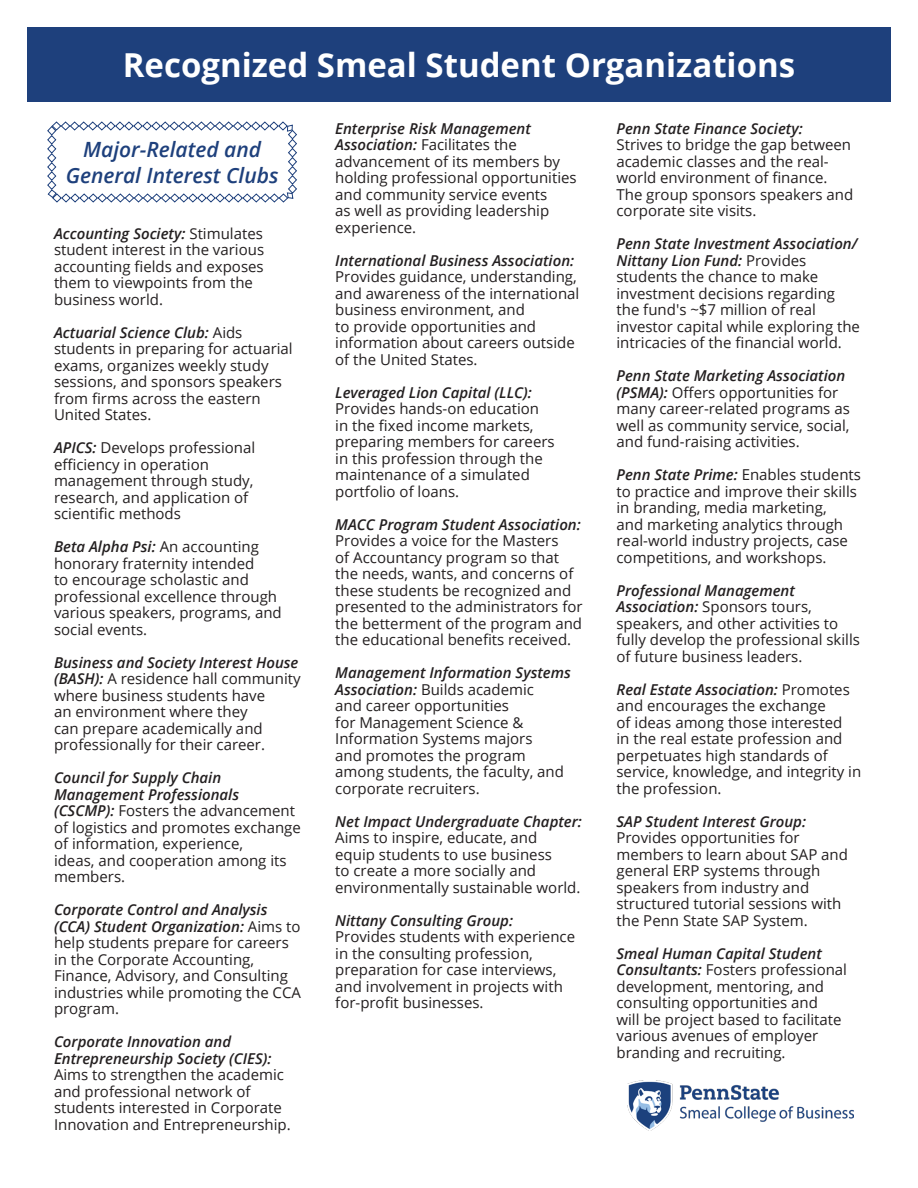
<style>
.page{position:relative;width:918px;height:1188px;background:#fff}
.page>*{position:absolute;margin:0;border:0;box-sizing:border-box;transform-origin:0 0}
.t1{font:700 33px "Open Sans";color:#fff}
.t2{font:italic 600 21px "Open Sans";color:#1e407c}
.t3{font:15px/16.5px "Open Sans";color:#231f20}
.s1{font-weight:600;font-style:italic}
</style>
<div class="page">
<div style="left:27px;top:27px;width:864px;height:75px;background:#1e407c"></div>
<svg style="left:47px;top:121px;width:250px;height:82px"></svg>
<img style="left:627px;top:1080px;width:226px;height:50px">
<p class="t1" style="left:123px;top:42px;width:674px">Recognized Smeal Student Organizations</p>
<p class="t2" style="left:83px;top:135px;width:179px">Major-Related and</p>
<p class="t2" style="left:66px;top:161px;width:214px">General Interest Clubs</p>
<p class="t3" style="left:54px;top:225px;width:212px"><span class="s1">Accounting Society:</span> Stimulates student interest in the various accounting fields and exposes them to viewpoints from the business world.</p>
<p class="t3" style="left:54px;top:324px;width:240px"><span class="s1">Actuarial Science Club:</span> Aids students in preparing for actuarial exams, organizes weekly study sessions, and sponsors speakers from firms across the eastern<br>United States.</p>
<p class="t3" style="left:54px;top:439px;width:203px"><span class="s1">APICS:</span> Develops professional efficiency in operation management through study, research, and application of scientific methods</p>
<p class="t3" style="left:54px;top:538px;width:229px"><span class="s1">Beta Alpha Psi:</span> An accounting honorary fraternity intended<br>to encourage scholastic and professional excellence through various speakers, programs, and social events.</p>
<p class="t3" style="left:54px;top:654px;width:248px"><span class="s1">Business and Society Interest House (BASH):</span> A residence hall community where business students have<br>an environment where they<br>can prepare academically and professionally for their career.</p>
<p class="t3" style="left:54px;top:769px;width:248px"><span class="s1">Council for Supply Chain<br>Management Professionals (CSCMP):</span> Fosters the advancement of logistics and promotes exchange of information, experience,<br>ideas, and cooperation among its members.</p>
<p class="t3" style="left:54px;top:901px;width:249px"><span class="s1">Corporate Control and Analysis (CCA) Student Organization:</span> Aims to help students prepare for careers in the Corporate Accounting,<br>Finance, Advisory, and Consulting industries while promoting the CCA program.</p>
<p class="t3" style="left:54px;top:1033px;width:238px"><span class="s1">Corporate Innovation and<br>Entrepreneurship Society (CIES):<br></span>Aims to strengthen the academic and professional network of students interested in Corporate<br>Innovation and Entrepreneurship.</p>
<p class="t3" style="left:335px;top:120px;width:243px"><span class="s1">Enterprise Risk Management<br>Association:</span> Facilitates the advancement of its members by holding professional opportunities and community service events<br>as well as providing leadership experience.</p>
<p class="t3" style="left:335px;top:252px;width:246px"><span class="s1">International Business Association:<br></span>Provides guidance, understanding, and awareness of the international business environment, and<br>to provide opportunities and information about careers outside of the United States.</p>
<p class="t3" style="left:335px;top:384px;width:221px"><span class="s1">Leveraged Lion Capital (LLC):<br></span>Provides hands-on education in the fixed income markets, preparing members for careers in this profession through the maintenance of a simulated portfolio of loans.</p>
<p class="t3" style="left:335px;top:516px;width:249px"><span class="s1">MACC Program Student Association:<br></span>Provides a voice for the Masters<br>of Accountancy program so that the needs, wants, and concerns of these students be recognized and presented to the administrators for the betterment of the program and the educational benefits received.</p>
<p class="t3" style="left:335px;top:664px;width:237px"><span class="s1">Management Information Systems<br>Association:</span> Builds academic<br>and career opportunities<br>for Management Science &amp;<br>Information Systems majors<br>and promotes the program among students, the faculty, and corporate recruiters.</p>
<p class="t3" style="left:335px;top:813px;width:248px"><span class="s1">Net Impact Undergraduate Chapter:<br></span>Aims to inspire, educate, and<br>equip students to use business<br>to create a more socially and environmentally sustainable world.</p>
<p class="t3" style="left:335px;top:912px;width:241px"><span class="s1">Nittany Consulting Group:<br></span>Provides students with experience in the consulting profession, preparation for case interviews, and involvement in projects with for-profit businesses.</p>
<p class="t3" style="left:616px;top:120px;width:238px"><span class="s1">Penn State Finance Society:<br></span>Strives to bridge the gap between academic classes and the real&shy;world environment of finance.<br>The group sponsors speakers and corporate site visits.</p>
<p class="t3" style="left:616px;top:235px;width:245px"><span class="s1">Penn State Investment Association/<br>Nittany Lion Fund:</span> Provides students the chance to make investment decisions regarding the fund's ~$7 million of real investor capital while exploring the intricacies of the financial world.</p>
<p class="t3" style="left:616px;top:367px;width:235px"><span class="s1">Penn State Marketing Association (PSMA):</span> Offers opportunities for many career-related programs as well as community service, social, and fund-raising activities.</p>
<p class="t3" style="left:616px;top:466px;width:246px"><span class="s1">Penn State Prime:</span> Enables students to practice and improve their skills in branding, media marketing,<br>and marketing analytics through real-world industry projects, case competitions, and workshops.</p>
<p class="t3" style="left:616px;top:582px;width:245px"><span class="s1">Professional Management<br>Association:</span> Sponsors tours, speakers, and other activities to fully develop the professional skills of future business leaders.</p>
<p class="t3" style="left:616px;top:681px;width:246px"><span class="s1">Real Estate Association:</span> Promotes and encourages the exchange<br>of ideas among those interested<br>in the real estate profession and perpetuates high standards of service, knowledge, and integrity in the profession.</p>
<p class="t3" style="left:616px;top:813px;width:233px"><span class="s1">SAP Student Interest Group:<br></span>Provides opportunities for members to learn about SAP and general ERP systems through speakers from industry and structured tutorial sessions with the Penn State SAP System.</p>
<p class="t3" style="left:616px;top:945px;width:232px"><span class="s1">Smeal Human Capital Student<br>Consultants:</span> Fosters professional development, mentoring, and consulting opportunities and<br>will be project based to facilitate various avenues of employer branding and recruiting.</p>
</div>
